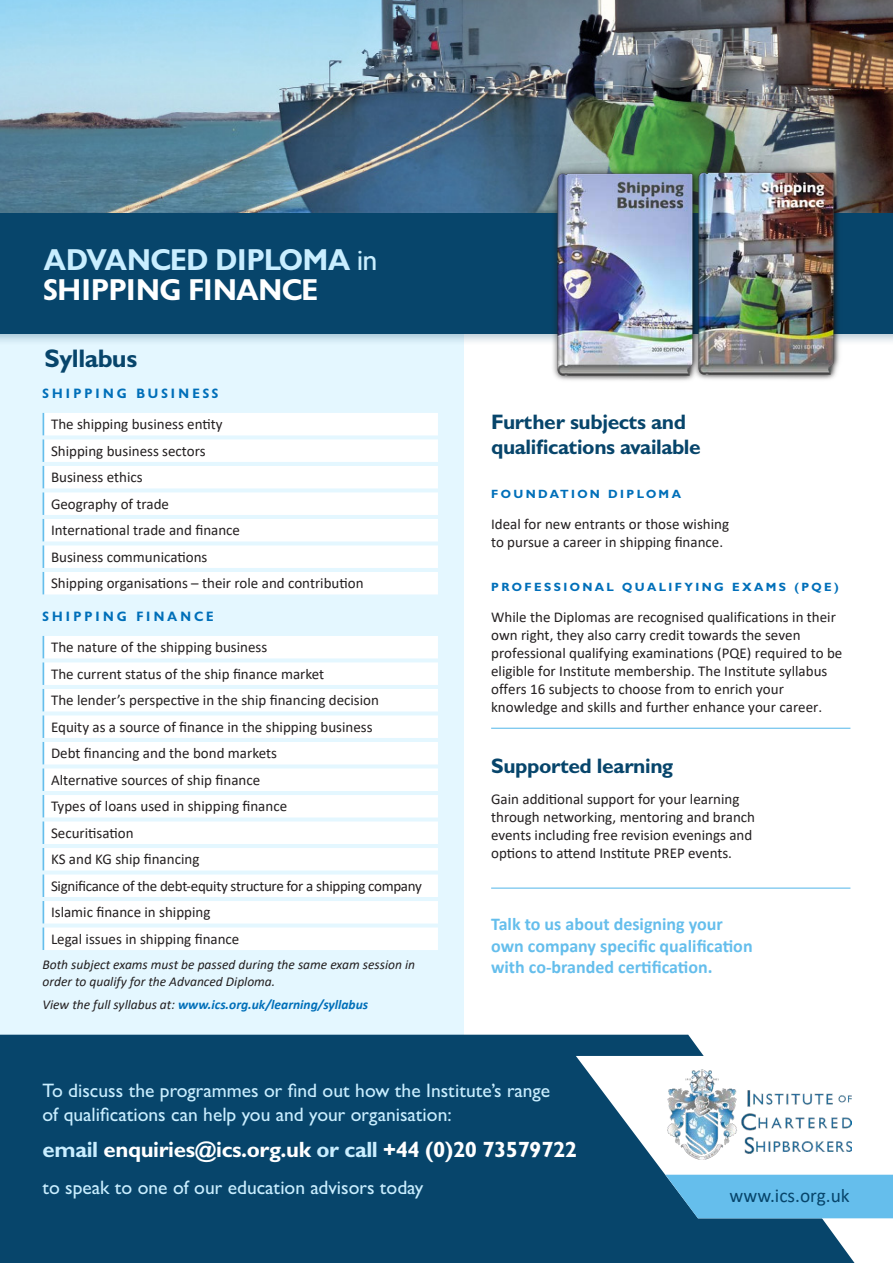
<style>
.page{position:relative;width:893px;height:1263px;background:#fff}
.page>*{position:absolute;margin:0;border:0;box-sizing:border-box;transform-origin:0 0}
.Diploma_Title_-_Smal{font:700 30px "Gill Sans Display MT Pro";letter-spacing:-.035em;color:#c9eeff}
.Subject_Title_-_Smal{font:700 30px "Gill Sans Display MT Pro";letter-spacing:-.035em;color:#fff}
.t1{font:700 25.5px "Gill Sans MT Pro";letter-spacing:-.02em;color:#07456b}
.t2{font:700 22.2px "Gill Sans MT Pro";letter-spacing:-.02em;color:#fff}
.t3{font:700 21px/25.2px "Gill Sans MT Pro";letter-spacing:-.02em;color:#07456b}
.t4{font:500 19.5px/24px "Gill Sans MT Pro";color:#c9eeff}
.t5{font:19.35px "Calibri";color:#07456b}
.t6{font:700 18px/21.6px "Calibri";color:#65beec}
.Syllabus_Item{font:15px/18px "Calibri";color:#231f20}
.Syllabus_Item-2{font:15px "Calibri";letter-spacing:-.02em;color:#231f20}
.t7{font:italic 13.5px/16.2px "Calibri";color:#231f20}
.t8{font:italic 700 13.5px "Calibri";color:#006fb9}
.Body_Text_Section_Ti{font:700 13.5px "Gill Sans Display MT Pro";letter-spacing:.2em;color:#006fb9}
.t9{font:700 12px "Gill Sans MT Pro";letter-spacing:.2em;color:#006fb9}
.s1{font-family:"Gill Sans";font-weight:400}
.s2{font-weight:400;color:#231f20}
.s3{color:#c9eeff}
</style>
<div class="page">
<img style="left:0;top:0;width:893px;height:208px">
<div style="left:0;top:330px;width:463px;height:726px;background:#e4f7ff"></div>
<div style="left:0;top:1035px;width:864px;height:228px;background:#07456b"></div>
<div style="left:0;top:208px;width:893px;height:138px;background:#07456b;opacity:.3"></div>
<div style="left:0;top:214px;width:893px;height:120px;background:#07456b"></div>
<svg style="left:576px;top:1056px;width:317px;height:162px"></svg>
<svg style="left:665px;top:1175px;width:228px;height:43px;background:#5eb5e2"></svg>
<img style="left:667px;top:1070px;width:184px;height:89px">
<img style="left:549px;top:165px;width:141px;height:216px">
<hr style="left:491px;top:728px;width:359px;height:1px;background:#65beec">
<hr style="left:491px;top:887px;width:359px;height:2px;background:#65beec">
<div style="left:43px;top:413px;width:395px;height:22px;background:#fff"></div>
<div style="left:43px;top:439px;width:395px;height:23px;background:#fff"></div>
<div style="left:43px;top:466px;width:395px;height:22px;background:#fff"></div>
<div style="left:43px;top:492px;width:395px;height:23px;background:#fff"></div>
<div style="left:43px;top:519px;width:395px;height:22px;background:#fff"></div>
<div style="left:43px;top:545px;width:395px;height:23px;background:#fff"></div>
<div style="left:43px;top:572px;width:395px;height:22px;background:#fff"></div>
<svg style="left:43px;top:413px;width:1px;height:181px"></svg>
<div style="left:43px;top:636px;width:395px;height:22px;background:#fff"></div>
<div style="left:43px;top:662px;width:395px;height:23px;background:#fff"></div>
<div style="left:43px;top:689px;width:395px;height:22px;background:#fff"></div>
<div style="left:43px;top:715px;width:395px;height:23px;background:#fff"></div>
<div style="left:43px;top:742px;width:395px;height:22px;background:#fff"></div>
<div style="left:43px;top:768px;width:395px;height:23px;background:#fff"></div>
<div style="left:43px;top:795px;width:395px;height:22px;background:#fff"></div>
<div style="left:43px;top:821px;width:395px;height:23px;background:#fff"></div>
<div style="left:43px;top:848px;width:395px;height:22px;background:#fff"></div>
<div style="left:43px;top:874px;width:395px;height:23px;background:#fff"></div>
<div style="left:43px;top:901px;width:395px;height:22px;background:#fff"></div>
<div style="left:43px;top:927px;width:395px;height:23px;background:#fff"></div>
<svg style="left:43px;top:636px;width:1px;height:314px"></svg>
<img style="left:690px;top:164px;width:152px;height:216px">
<p class="Diploma_Title_-_Smal" style="left:44px;top:242px;width:335px">ADVANCED DIPLOMA <span class="s1">in</span></p>
<p class="Subject_Title_-_Smal" style="left:44px;top:272px;width:276px">SHIPPING FINANCE</p>
<p class="t1" style="left:45px;top:343px;width:94px">Syllabus</p>
<p class="Body_Text_Section_Ti" style="left:43px;top:386px;width:177px">SHIPPING BUSINESS</p>
<p class="Syllabus_Item" style="left:51px;top:415px;width:173px">The shipping business entity</p>
<p class="Syllabus_Item" style="left:51px;top:441px;width:156px">Shipping business sectors</p>
<p class="Syllabus_Item" style="left:51px;top:468px;width:93px">Business ethics</p>
<p class="Syllabus_Item" style="left:51px;top:494px;width:120px">Geography of trade</p>
<p class="Syllabus_Item" style="left:51px;top:521px;width:191px">International trade and finance</p>
<p class="Syllabus_Item" style="left:51px;top:547px;width:158px">Business communications</p>
<p class="Syllabus_Item" style="left:51px;top:574px;width:314px">Shipping organisations – their role and contribution</p>
<p class="Body_Text_Section_Ti" style="left:43px;top:609px;width:173px">SHIPPING FINANCE</p>
<p class="Syllabus_Item" style="left:51px;top:638px;width:218px">The nature of the shipping business</p>
<p class="Syllabus_Item" style="left:51px;top:664px;width:275px">The current status of the ship finance market</p>
<p class="Syllabus_Item" style="left:51px;top:691px;width:329px">The lender’s perspective in the ship financing decision</p>
<p class="Syllabus_Item" style="left:51px;top:717px;width:323px">Equity as a source of finance in the shipping business</p>
<p class="Syllabus_Item" style="left:51px;top:744px;width:227px">Debt financing and the bond markets</p>
<p class="Syllabus_Item" style="left:51px;top:770px;width:211px">Alternative sources of ship finance</p>
<p class="Syllabus_Item" style="left:51px;top:797px;width:238px">Types of loans used in shipping finance</p>
<p class="Syllabus_Item" style="left:51px;top:823px;width:84px">Securitisation</p>
<p class="Syllabus_Item" style="left:51px;top:850px;width:150px">KS and KG ship financing</p>
<p class="Syllabus_Item-2" style="left:51px;top:875px;width:372px">Significance of the debt-equity structure for a shipping company</p>
<p class="Syllabus_Item" style="left:51px;top:903px;width:161px">Islamic finance in shipping</p>
<p class="Syllabus_Item" style="left:51px;top:929px;width:190px">Legal issues in shipping finance</p>
<p class="t7" style="left:43px;top:956px;width:374px">Both subject exams must be passed during the same exam session in order to qualify for the Advanced Diploma.</p>
<p class="t8" style="left:43px;top:995px;width:327px"><span class="s2">View the full syllabus at:</span> www.ics.org.uk/learning/syllabus</p>
<h3 class="t3" style="left:491px;top:409px;width:211px">Further subjects and qualifications available</h3>
<p class="t9" style="left:491px;top:487px;width:191px">FOUNDATION DIPLOMA</p>
<p class="Syllabus_Item" style="left:491px;top:515px;width:240px">Ideal for new entrants or those wishing to pursue a career in shipping finance.</p>
<p class="t9" style="left:491px;top:580px;width:349px">PROFESSIONAL QUALIFYING EXAMS (PQE)</p>
<p class="Syllabus_Item" style="left:491px;top:608px;width:353px">While the Diplomas are recognised qualifications in their own right, they also carry credit towards the seven professional qualifying examinations (PQE) required to be eligible for Institute membership. The Institute syllabus offers 16 subjects to choose from to enrich your knowledge and skills and further enhance your career.</p>
<h3 class="t3" style="left:491px;top:753px;width:184px">Supported learning</h3>
<p class="Syllabus_Item" style="left:491px;top:790px;width:265px">Gain additional support for your learning through networking, mentoring and branch events including free revision evenings and options to attend Institute PREP events.</p>
<p class="t6" style="left:491px;top:913px;width:263px">Talk to us about designing your own company specific qualification with co-branded certification.</p>
<h3 class="t4" style="left:43px;top:1078px;width:509px">To discuss the programmes or find out how the Institute’s range of qualifications can help you and your organisation:</h3>
<h3 class="t2" style="left:43px;top:1136px;width:536px"><span class="s3">email</span> enquiries@ics.org.uk <span class="s3">or call</span> +44 (0)20 73579722</h3>
<h3 class="t4" style="left:43px;top:1175px;width:382px">to speak to one of our education advisors today</h3>
<p class="t5" style="left:730px;top:1182px;width:122px">www.ics.org.uk</p>
</div>
